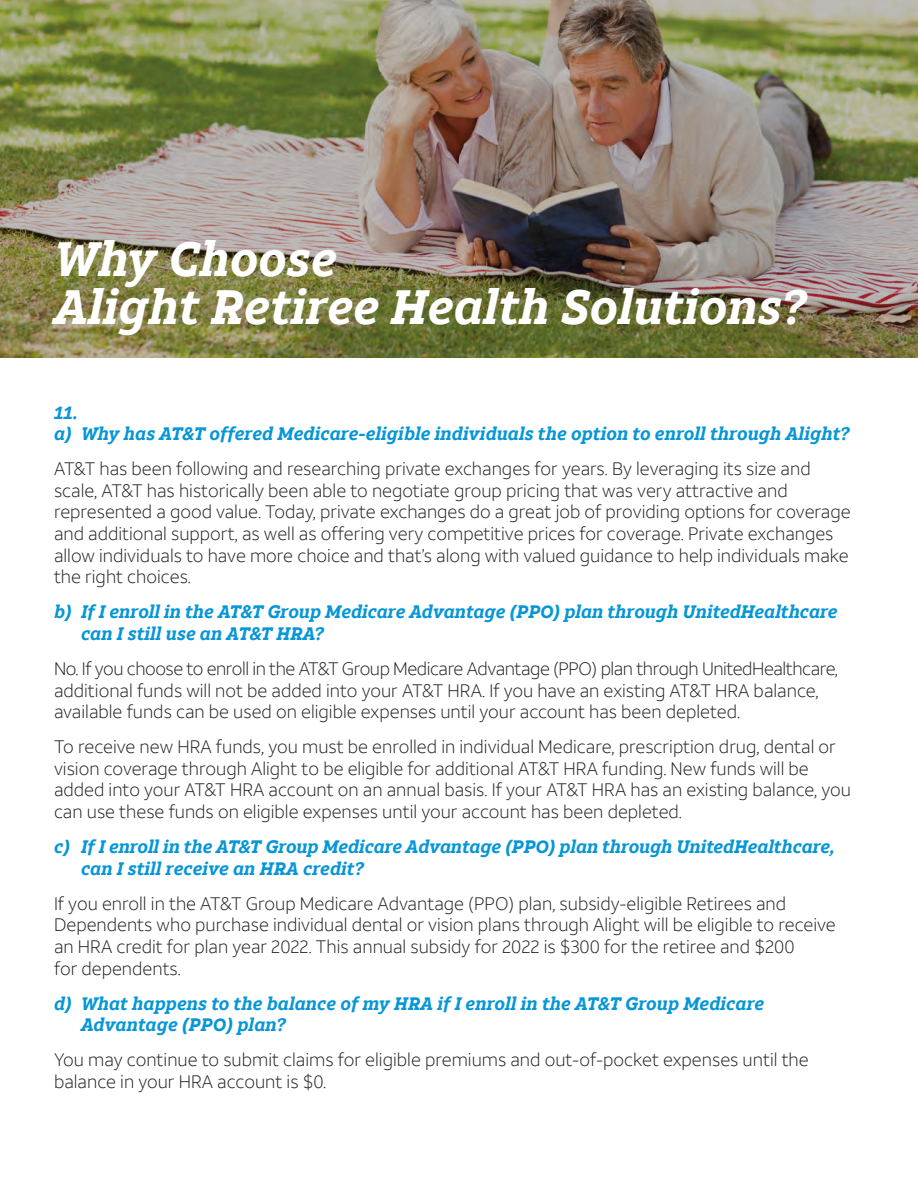
<style>
.page{position:relative;width:918px;height:1188px;background:#fff}
.page>*{position:absolute;margin:0;border:0;box-sizing:border-box;transform-origin:0 0}
.t1{font:italic 700 48px/48px "ATT Aleck Slab";color:#fff}
.t2{font:300 18px/21.6px "ATT Aleck Sans";color:#231f20}
.t3{font:italic 700 18px/21.6px "ATT Aleck Slab";letter-spacing:-.005em;color:#0696d7}
</style>
<div class="page">
<div style="left:0;top:0;width:918px;height:358px;background:#231f20;opacity:.3"></div>
<h1 class="t1" style="left:54px;top:234px;width:754px">Why Choose<br>Alight Retiree Health Solutions?</h1>
<p class="t3" style="left:54px;top:401px;width:797px">11.<br>a) Why has AT&amp;T offered Medicare-eligible individuals the option to enroll through Alight?</p>
<p class="t2" style="left:54px;top:457px;width:798px">AT&amp;T has been following and researching private exchanges for years. By leveraging its size and scale, AT&amp;T has historically been able to negotiate group pricing that was very attractive and represented a good value. Today, private exchanges do a great job of providing options for coverage and additional support, as well as offering very competitive prices for coverage. Private exchanges allow individuals to have more choice and that’s along with valued guidance to help individuals make the right choices.</p>
<p class="t3" style="left:81px;top:601px;width:758px;text-indent:-27px">b) If I enroll in the AT&amp;T Group Medicare Advantage (PPO) plan through UnitedHealthcare can I still use an AT&amp;T HRA?</p>
<p class="t2" style="left:54px;top:657px;width:786px">No. If you choose to enroll in the AT&amp;T Group Medicare Advantage (PPO) plan through UnitedHealthcare, additional funds will not be added into your AT&amp;T HRA. If you have an existing AT&amp;T HRA balance, available funds can be used on eligible expenses until your account has been depleted.</p>
<p class="t2" style="left:54px;top:736px;width:799px">To receive new HRA funds, you must be enrolled in individual Medicare, prescription drug, dental or vision coverage through Alight to be eligible for additional AT&amp;T HRA funding. New funds will be added into your AT&amp;T HRA account on an annual basis. If your AT&amp;T HRA has an existing balance, you can use these funds on eligible expenses until your account has been depleted.</p>
<p class="t3" style="left:81px;top:835px;width:755px;text-indent:-27px">c) If I enroll in the AT&amp;T Group Medicare Advantage (PPO) plan through UnitedHealthcare, can I still receive an HRA credit?</p>
<p class="t2" style="left:54px;top:892px;width:783px">If you enroll in the AT&amp;T Group Medicare Advantage (PPO) plan, subsidy-eligible Retirees and Dependents who purchase individual dental or vision plans through Alight will be eligible to receive an HRA credit for plan year 2022. This annual subsidy for 2022 is $300 for the retiree and $200<br>for dependents.</p>
<p class="t3" style="left:81px;top:992px;width:685px;text-indent:-27px">d) What happens to the balance of my HRA if I enroll in the AT&amp;T Group Medicare<br>Advantage (PPO) plan?</p>
<p class="t2" style="left:54px;top:1049px;width:756px">You may continue to submit claims for eligible premiums and out-of-pocket expenses until the balance in your HRA account is $0.</p>
</div>
